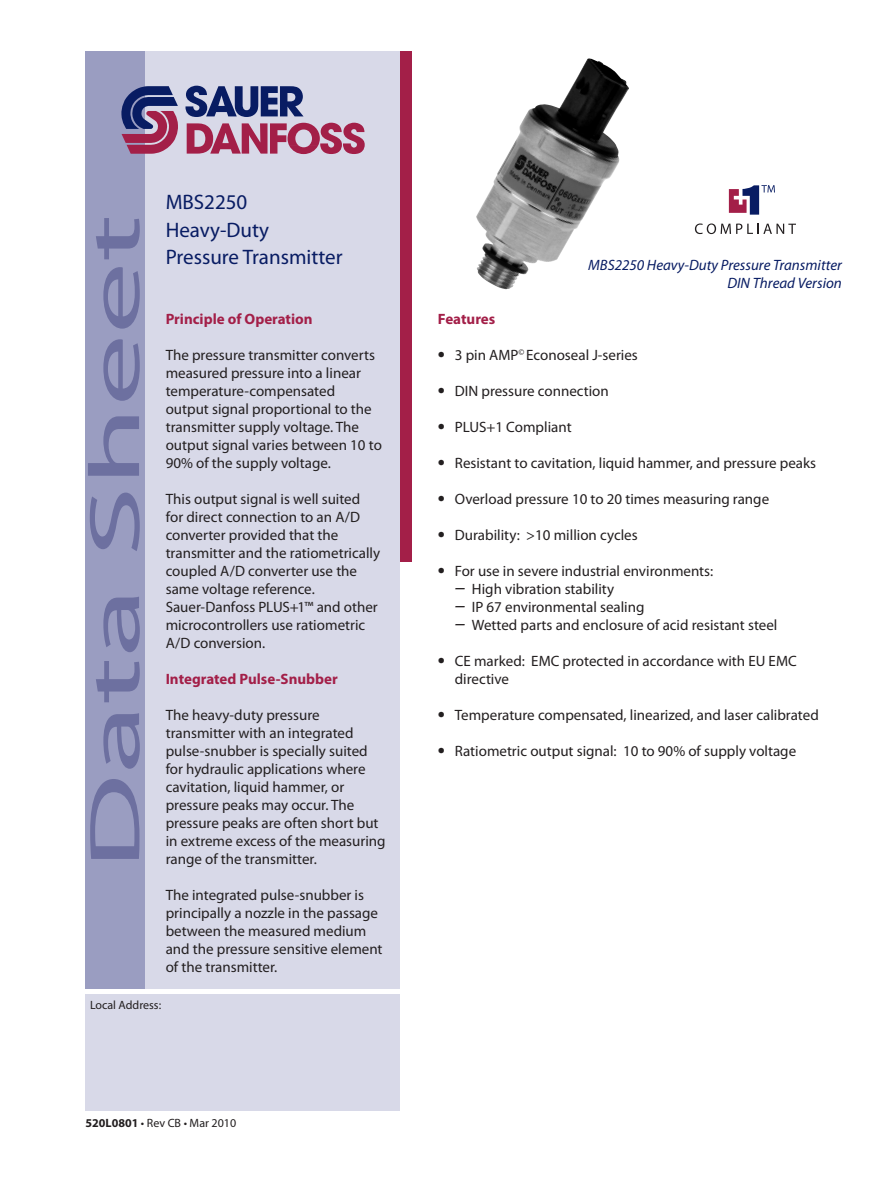
<style>
.page{position:relative;width:893px;height:1191px;background:#fff}
.page>*{position:absolute;margin:0;border:0;box-sizing:border-box;transform-origin:0 0}
.t1{font:72px "Myriad Pro";color:#6d70a0;scale:2 1}
._102___Inside_title{font:21px/27px "Myriad Pro";color:#081c63}
._200_Body_text{font:15px/18px "Myriad Pro";color:#231f20}
._201_Bulleted_text{font:15px/18px "Myriad Pro";color:#231f20}
._201_1_Sub-bulleted{font:15px "Myriad Pro";color:#231f20}
._300_Illustration_ta{font:italic 15px/18px "Myriad Pro";color:#081c63;text-align:right}
._104_Heading_2{font:700 15px "Myriad Pro";color:#a31f48}
._105_Heading_3{font:700 15px "Myriad Pro";color:#a31f48}
._502_Order_number_re{font:12px "Myriad Pro";color:#231f20}
._205_Footnote{font:12px "Myriad Pro";color:#231f20}
.s1{font-weight:700}
.s2{font-weight:700;font-size:21px}
.s3{font-style:italic;font-size:21px}
</style>
<div class="page">
<div style="left:400px;top:51px;width:12px;height:510px;background:#a31f48"></div>
<div style="left:144px;top:51px;width:256px;height:938px;background:#d8d9e8"></div>
<div style="left:85px;top:51px;width:60px;height:938px;background:#9a9dc1"></div>
<svg style="left:185px;top:86px;width:119px;height:31px"></svg>
<svg style="left:187px;top:123px;width:178px;height:31px"></svg>
<svg style="left:121px;top:86px;width:57px;height:68px"></svg>
<div style="left:85px;top:994px;width:315px;height:117px;background:#d8d9e8"></div>
<svg style="left:695px;top:223px;width:101px;height:11px"></svg>
<svg style="left:729px;top:185px;width:46px;height:30px"></svg>
<img style="left:476px;top:58px;width:134px;height:231px">
<p class="t1" style="left:76px;top:869px;width:329px;rotate:-90deg">Data Sheet</p>
<p class="_102___Inside_title" style="left:166px;top:189px;width:178px">MBS2250<br>Heavy-Duty<br>Pressure Transmitter</p>
<p class="_104_Heading_2" style="left:166px;top:311px;width:149px">Principle of Operation</p>
<p class="_200_Body_text" style="left:166px;top:346px;width:218px">The pressure transmitter converts measured pressure into a linear temperature-compensated output signal proportional to the transmitter supply voltage. The output signal varies between 10 to<br>90% of the supply voltage.</p>
<p class="_200_Body_text" style="left:166px;top:490px;width:216px">This output signal is well suited for direct connection to an A/D converter provided that the transmitter and the ratiometrically coupled A/D converter use the same voltage reference.<br>Sauer-Danfoss PLUS+1™ and other microcontrollers use ratiometric<br>A/D conversion.</p>
<p class="_104_Heading_2" style="left:166px;top:671px;width:174px">Integrated Pulse-Snubber</p>
<p class="_200_Body_text" style="left:166px;top:706px;width:221px">The heavy-duty pressure transmitter with an integrated pulse-snubber is specially suited for hydraulic applications where cavitation, liquid hammer, or pressure peaks may occur. The pressure peaks are often short but in extreme excess of the measuring range of the transmitter.</p>
<p class="_200_Body_text" style="left:166px;top:886px;width:218px">The integrated pulse-snubber is principally a nozzle in the passage between the measured medium and the pressure sensitive element of the transmitter.</p>
<p class="_205_Footnote" style="left:90px;top:998px;width:73px">Local Address:</p>
<p class="_502_Order_number_re" style="left:86px;top:1116px;width:152px"><span class="s1">520L0801</span> • Rev CB • Mar 2010</p>
<p class="_300_Illustration_ta" style="left:588px;top:256px;width:255px">MBS2250 Heavy-Duty Pressure Transmitter<br>DIN Thread Version</p>
<p class="_105_Heading_3" style="left:438px;top:311px;width:59px">Features</p>
<p class="_201_Bulleted_text" style="left:438px;top:346px;width:202px"><span class="s2">•</span> 3 pin AMP<sup>©</sup> Econoseal J-series</p>
<p class="_201_Bulleted_text" style="left:438px;top:382px;width:173px"><span class="s2">•</span> DIN pressure connection</p>
<p class="_201_Bulleted_text" style="left:438px;top:418px;width:135px"><span class="s2">•</span> PLUS+1 Compliant</p>
<p class="_201_Bulleted_text" style="left:438px;top:454px;width:380px"><span class="s2">•</span> Resistant to cavitation, liquid hammer, and pressure peaks</p>
<p class="_201_Bulleted_text" style="left:438px;top:490px;width:333px"><span class="s2">•</span> Overload pressure 10 to 20 times measuring range</p>
<p class="_201_Bulleted_text" style="left:438px;top:526px;width:201px"><span class="s2">•</span> Durability: &gt;10 million cycles</p>
<p class="_201_Bulleted_text" style="left:438px;top:562px;width:277px"><span class="s2">•</span> For use in severe industrial environments:</p>
<p class="_201_1_Sub-bulleted" style="left:455px;top:581px;width:161px"><span class="s3">–</span> High vibration stability</p>
<p class="_201_1_Sub-bulleted" style="left:455px;top:599px;width:191px"><span class="s3">–</span> IP 67 environmental sealing</p>
<p class="_201_1_Sub-bulleted" style="left:455px;top:617px;width:324px"><span class="s3">–</span> Wetted parts and enclosure of acid resistant steel</p>
<p class="_201_Bulleted_text" style="left:455px;top:652px;width:343px;text-indent:-17px"><span class="s2">•</span> CE marked: EMC protected in accordance with EU EMC directive</p>
<p class="_201_Bulleted_text" style="left:438px;top:706px;width:382px"><span class="s2">•</span> Temperature compensated, linearized, and laser calibrated</p>
<p class="_201_Bulleted_text" style="left:438px;top:742px;width:360px"><span class="s2">•</span> Ratiometric output signal: 10 to 90% of supply voltage</p>
</div>
